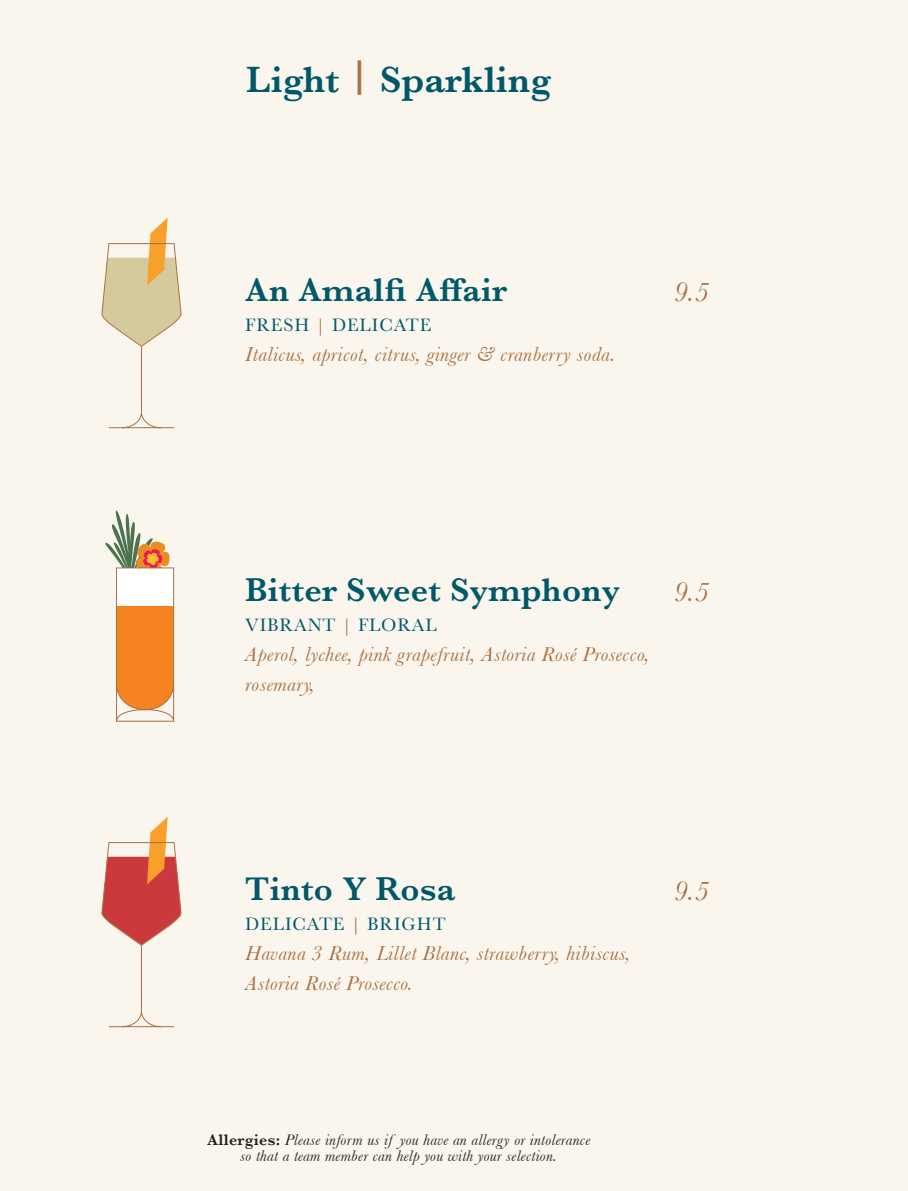
<style>
.page{position:relative;width:908px;height:1191px;background:#fff}
.page>*{position:absolute;margin:0;border:0;box-sizing:border-box;transform-origin:0 0}
.t1{font:600 38px "Baskerville";color:#005869}
.t2{font:600 34px "Baskerville";letter-spacing:.01em;color:#005869}
.t3{font:italic 28px "Baskerville";color:#ab7141}
.t4{font:italic 21px/30px "Baskerville";letter-spacing:.02em;color:#ab7141}
.t5{font:18.6px "Baskerville";letter-spacing:.05em;color:#005869}
.t6{font:italic 16px/16px "Baskerville";letter-spacing:.02em;color:#231f20;text-align:center}
.s1{color:#ab7141}
.s2{font-weight:600;font-style:normal}
</style>
<div class="page">
<div style="left:0;top:0;width:907px;height:1191px;background:#faf6ee"></div>
<svg style="left:105px;top:510px;width:69px;height:212px"></svg>
<svg style="left:101px;top:816px;width:81px;height:211px"></svg>
<svg style="left:101px;top:218px;width:81px;height:210px"></svg>
<p class="t1" style="left:246px;top:53px;width:306px">Light <sup>|</sup> Sparkling</p>
<p class="t2" style="left:245px;top:266px;width:263px">An Amalfi Affair</p>
<p class="t3" style="left:673px;top:276px;width:37px">9.5</p>
<p class="t5" style="left:245px;top:313px;width:187px">FRESH <span class="s1">|</span> DELICATE</p>
<p class="t4" style="left:245px;top:339px;width:371px">Italicus, apricot, citrus, ginger &amp; cranberry soda.</p>
<p class="t2" style="left:245px;top:566px;width:376px">Bitter Sweet Symphony</p>
<p class="t3" style="left:673px;top:576px;width:37px">9.5</p>
<p class="t5" style="left:245px;top:613px;width:193px">VIBRANT <span class="s1">|</span> FLORAL</p>
<p class="t4" style="left:245px;top:639px;width:405px">Aperol, lychee, pink grapefruit, Astoria Rosé Prosecco, rosemary,</p>
<p class="t2" style="left:245px;top:864px;width:211px">Tinto Y Rosa</p>
<p class="t3" style="left:673px;top:874px;width:37px">9.5</p>
<p class="t5" style="left:245px;top:911px;width:202px">DELICATE <span class="s1">|</span> BRIGHT</p>
<p class="t4" style="left:245px;top:937px;width:386px">Havana 3 Rum, Lillet Blanc, strawberry, hibiscus,<br>Astoria Rosé Prosecco.</p>
<p class="t6" style="left:207px;top:1131px;width:384px"><span class="s2">Allergies:</span> Please inform us if you have an allergy or intolerance so that a team member can help you with your selection.</p>
</div>
